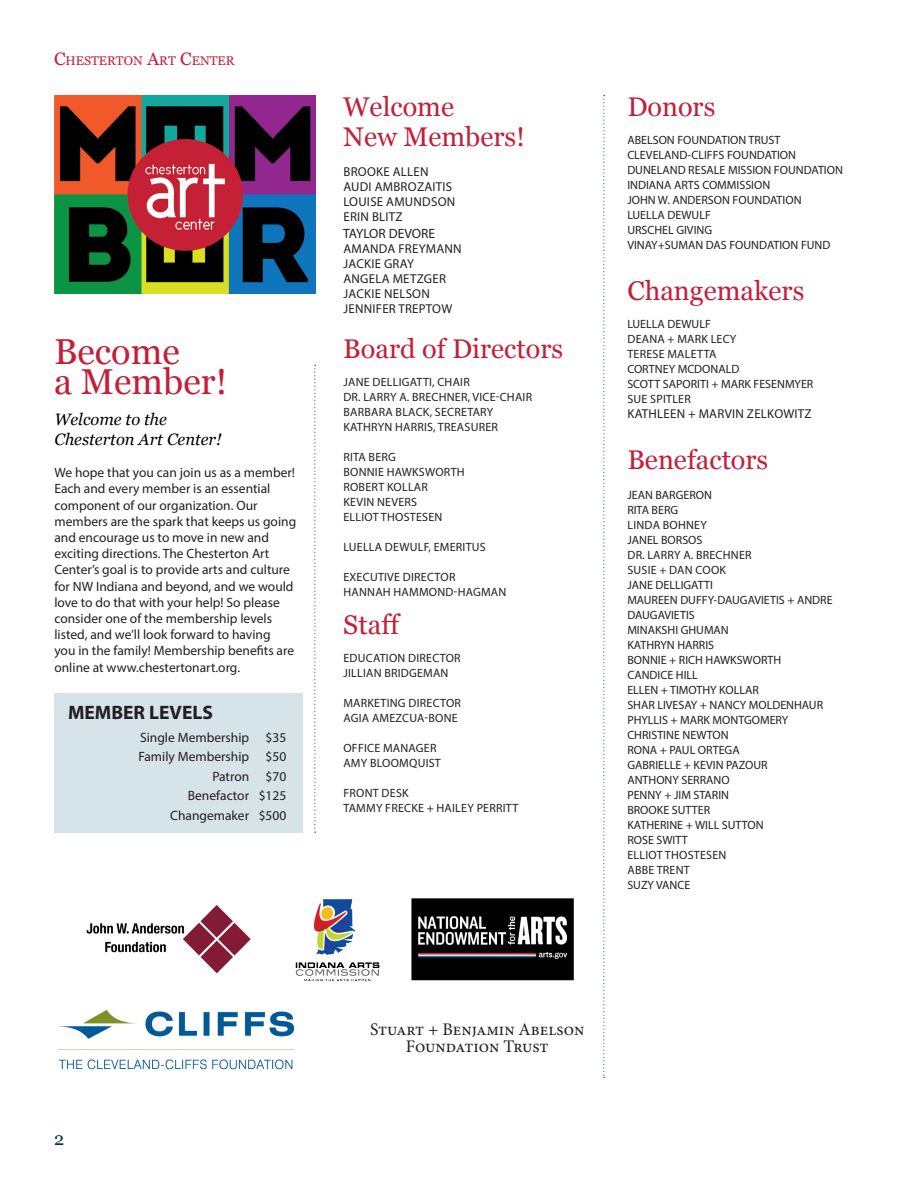
<style>
.page{position:relative;width:918px;height:1188px;background:#fff}
.page>*{position:absolute;margin:0;border:0;box-sizing:border-box;transform-origin:0 0}
.t1{font:36px "Georgia";color:#c31f39}
.t2{font:27px "Georgia";color:#c31f39}
.t3{font:700 19.5px "Myriad Pro";color:#231f20}
.t4{font:18px "Georgia";color:#00344b}
.t5{font:17.7px "Minion Pro";color:#231f20}
.t6{font:italic 16.5px "Georgia";color:#000}
.t7{font:13.5px/16.2px "Myriad Pro";color:#231f20}
.t8{font:12.9px "Myriad Pro";letter-spacing:.02em;color:#231f20}
.t9{font:12.6px "Georgia";color:#c31f39}
.t10{font:12px "Myriad Pro";color:#231f20}
.t11{font:12px "Myriad Pro";letter-spacing:.02em;color:#231f20}
.s1{font-size:18px}
</style>
<div class="page">
<img style="left:55px;top:95px;width:260px;height:199px">
<svg style="left:603px;top:95px;width:2px;height:983px"></svg>
<svg style="left:314px;top:365px;width:2px;height:468px"></svg>
<div style="left:54px;top:694px;width:249px;height:139px;background:#d6e3e9"></div>
<img style="left:295px;top:899px;width:279px;height:83px">
<img style="left:86px;top:905px;width:165px;height:68px">
<img style="left:58px;top:1009px;width:237px;height:61px">
<p class="t9" style="left:54px;top:51px;width:182px"><span class="s1">C</span>HESTERTON <span class="s1">A</span>RT <span class="s1">C</span>ENTER</p>
<p class="t1" style="left:54px;top:325px;width:127px">Become</p>
<p class="t1" style="left:54px;top:355px;width:175px">a Member!</p>
<p class="t6" style="left:54px;top:407px;width:114px">Welcome to the</p>
<p class="t6" style="left:54px;top:427px;width:169px">Chesterton Art Center!</p>
<p class="t7" style="left:54px;top:464px;width:243px">We hope that you can join us as a member!<br>Each and every member is an essential component of our organization. Our members are the spark that keeps us going and encourage us to move in new and exciting directions. The Chesterton Art Center’s goal is to provide arts and culture for NW Indiana and beyond, and we would love to do that with your help! So please consider one of the membership levels listed, and we’ll look forward to having<br>you in the family! Membership benefits are online at www.chestertonart.org.</p>
<p class="t3" style="left:68px;top:700px;width:146px">MEMBER LEVELS</p>
<p class="t7" style="left:140px;top:729px;width:148px">Single Membership $35</p>
<p class="t7" style="left:138px;top:749px;width:149px">Family Membership $50</p>
<p class="t7" style="left:212px;top:768px;width:76px">Patron $70</p>
<p class="t7" style="left:188px;top:788px;width:100px">Benefactor $125</p>
<p class="t7" style="left:170px;top:807px;width:118px">Changemaker $500</p>
<p class="t2" style="left:343px;top:87px;width:112px">Welcome</p>
<p class="t2" style="left:343px;top:117px;width:183px">New Members!</p>
<p class="t8" style="left:343px;top:164px;width:87px">BROOKE ALLEN</p>
<p class="t8" style="left:343px;top:179px;width:110px">AUDI AMBROZAITIS</p>
<p class="t8" style="left:343px;top:194px;width:113px">LOUISE AMUNDSON</p>
<p class="t8" style="left:343px;top:209px;width:61px">ERIN BLITZ</p>
<p class="t7" style="left:343px;top:225px;width:93px">TAYLOR DEVORE</p>
<p class="t8" style="left:343px;top:240px;width:120px">AMANDA FREYMANN</p>
<p class="t8" style="left:343px;top:255px;width:72px">JACKIE GRAY</p>
<p class="t8" style="left:343px;top:270px;width:104px">ANGELA METZGER</p>
<p class="t8" style="left:343px;top:285px;width:88px">JACKIE NELSON</p>
<p class="t8" style="left:343px;top:300px;width:110px">JENNIFER TREPTOW</p>
<p class="t2" style="left:343px;top:329px;width:221px">Board of Directors</p>
<p class="t11" style="left:343px;top:374px;width:128px">JANE DELLIGATTI, CHAIR</p>
<p class="t11" style="left:343px;top:389px;width:190px">DR. LARRY A. BRECHNER, VICE-CHAIR</p>
<p class="t11" style="left:343px;top:404px;width:151px">BARBARA BLACK, SECRETARY</p>
<p class="t11" style="left:343px;top:419px;width:156px">KATHRYN HARRIS, TREASURER</p>
<p class="t11" style="left:343px;top:449px;width:54px">RITA BERG</p>
<p class="t11" style="left:343px;top:464px;width:123px">BONNIE HAWKSWORTH</p>
<p class="t11" style="left:343px;top:479px;width:86px">ROBERT KOLLAR</p>
<p class="t11" style="left:343px;top:494px;width:75px">KEVIN NEVERS</p>
<p class="t11" style="left:343px;top:509px;width:101px">ELLIOT THOSTESEN</p>
<p class="t11" style="left:343px;top:539px;width:144px">LUELLA DEWULF, EMERITUS</p>
<p class="t11" style="left:343px;top:569px;width:114px">EXECUTIVE DIRECTOR</p>
<p class="t11" style="left:343px;top:584px;width:164px">HANNAH HAMMOND-HAGMAN</p>
<p class="t2" style="left:343px;top:605px;width:59px">Staff</p>
<p class="t11" style="left:343px;top:650px;width:119px">EDUCATION DIRECTOR</p>
<p class="t11" style="left:343px;top:665px;width:107px">JILLIAN BRIDGEMAN</p>
<p class="t11" style="left:343px;top:695px;width:119px">MARKETING DIRECTOR</p>
<p class="t11" style="left:343px;top:710px;width:116px">AGIA AMEZCUA-BONE</p>
<p class="t11" style="left:343px;top:740px;width:95px">OFFICE MANAGER</p>
<p class="t11" style="left:343px;top:755px;width:99px">AMY BLOOMQUIST</p>
<p class="t11" style="left:343px;top:785px;width:67px">FRONT DESK</p>
<p class="t11" style="left:343px;top:800px;width:177px">TAMMY FRECKE + HAILEY PERRITT</p>
<p class="t2" style="left:627px;top:87px;width:90px">Donors</p>
<p class="t10" style="left:627px;top:133px;width:155px">ABELSON FOUNDATION TRUST</p>
<p class="t10" style="left:627px;top:148px;width:170px">CLEVELAND-CLIFFS FOUNDATION</p>
<p class="t10" style="left:627px;top:163px;width:217px">DUNELAND RESALE MISSION FOUNDATION</p>
<p class="t10" style="left:627px;top:178px;width:145px">INDIANA ARTS COMMISSION</p>
<p class="t10" style="left:627px;top:193px;width:176px">JOHN W. ANDERSON FOUNDATION</p>
<p class="t10" style="left:627px;top:208px;width:85px">LUELLA DEWULF</p>
<p class="t10" style="left:627px;top:223px;width:86px">URSCHEL GIVING</p>
<p class="t10" style="left:627px;top:238px;width:205px">VINAY+SUMAN DAS FOUNDATION FUND</p>
<p class="t2" style="left:627px;top:271px;width:179px">Changemakers</p>
<p class="t10" style="left:627px;top:317px;width:85px">LUELLA DEWULF</p>
<p class="t11" style="left:627px;top:332px;width:111px">DEANA + MARK LECY</p>
<p class="t11" style="left:627px;top:347px;width:90px">TERESE MALETTA</p>
<p class="t10" style="left:627px;top:362px;width:114px">CORTNEY MCDONALD</p>
<p class="t10" style="left:627px;top:377px;width:188px">SCOTT SAPORITI + MARK FESENMYER</p>
<p class="t11" style="left:627px;top:392px;width:65px">SUE SPITLER</p>
<p class="t8" style="left:627px;top:406px;width:186px">KATHLEEN + MARVIN ZELKOWITZ</p>
<p class="t2" style="left:627px;top:440px;width:142px">Benefactors</p>
<p class="t10" style="left:627px;top:488px;width:86px">JEAN BARGERON</p>
<p class="t10" style="left:627px;top:503px;width:52px">RITA BERG</p>
<p class="t11" style="left:627px;top:518px;width:81px">LINDA BOHNEY</p>
<p class="t10" style="left:627px;top:533px;width:77px">JANEL BORSOS</p>
<p class="t11" style="left:627px;top:548px;width:126px">DR. LARRY A. BRECHNER</p>
<p class="t11" style="left:627px;top:563px;width:100px">SUSIE + DAN COOK</p>
<p class="t10" style="left:627px;top:578px;width:87px">JANE DELLIGATTI</p>
<p class="t10" style="left:627px;top:593px;width:207px">MAUREEN DUFFY-DAUGAVIETIS + ANDRE</p>
<p class="t10" style="left:627px;top:608px;width:69px">DAUGAVIETIS</p>
<p class="t10" style="left:627px;top:623px;width:103px">MINAKSHI GHUMAN</p>
<p class="t10" style="left:627px;top:638px;width:88px">KATHRYN HARRIS</p>
<p class="t10" style="left:627px;top:653px;width:156px">BONNIE + RICH HAWKSWORTH</p>
<p class="t10" style="left:627px;top:668px;width:72px">CANDICE HILL</p>
<p class="t10" style="left:627px;top:683px;width:133px">ELLEN + TIMOTHY KOLLAR</p>
<p class="t10" style="left:627px;top:698px;width:197px">SHAR LIVESAY + NANCY MOLDENHAUR</p>
<p class="t10" style="left:627px;top:713px;width:163px">PHYLLIS + MARK MONTGOMERY</p>
<p class="t10" style="left:627px;top:728px;width:103px">CHRISTINE NEWTON</p>
<p class="t10" style="left:627px;top:743px;width:114px">RONA + PAUL ORTEGA</p>
<p class="t10" style="left:627px;top:758px;width:142px">GABRIELLE + KEVIN PAZOUR</p>
<p class="t10" style="left:627px;top:773px;width:104px">ANTHONY SERRANO</p>
<p class="t10" style="left:627px;top:788px;width:103px">PENNY + JIM STARIN</p>
<p class="t10" style="left:627px;top:803px;width:84px">BROOKE SUTTER</p>
<p class="t10" style="left:627px;top:818px;width:138px">KATHERINE + WILL SUTTON</p>
<p class="t10" style="left:627px;top:833px;width:62px">ROSE SWITT</p>
<p class="t11" style="left:627px;top:848px;width:100px">ELLIOT THOSTESEN</p>
<p class="t11" style="left:627px;top:863px;width:64px">ABBE TRENT</p>
<p class="t10" style="left:627px;top:878px;width:65px">SUZY VANCE</p>
<h3 class="t4" style="left:54px;top:1126px;width:12px">2</h3>
<p class="t5" style="left:370px;top:1017px;width:216px">Stuart + Benjamin Abelson</p>
<p class="t5" style="left:406px;top:1035px;width:144px">Foundation Trust</p>
</div>
